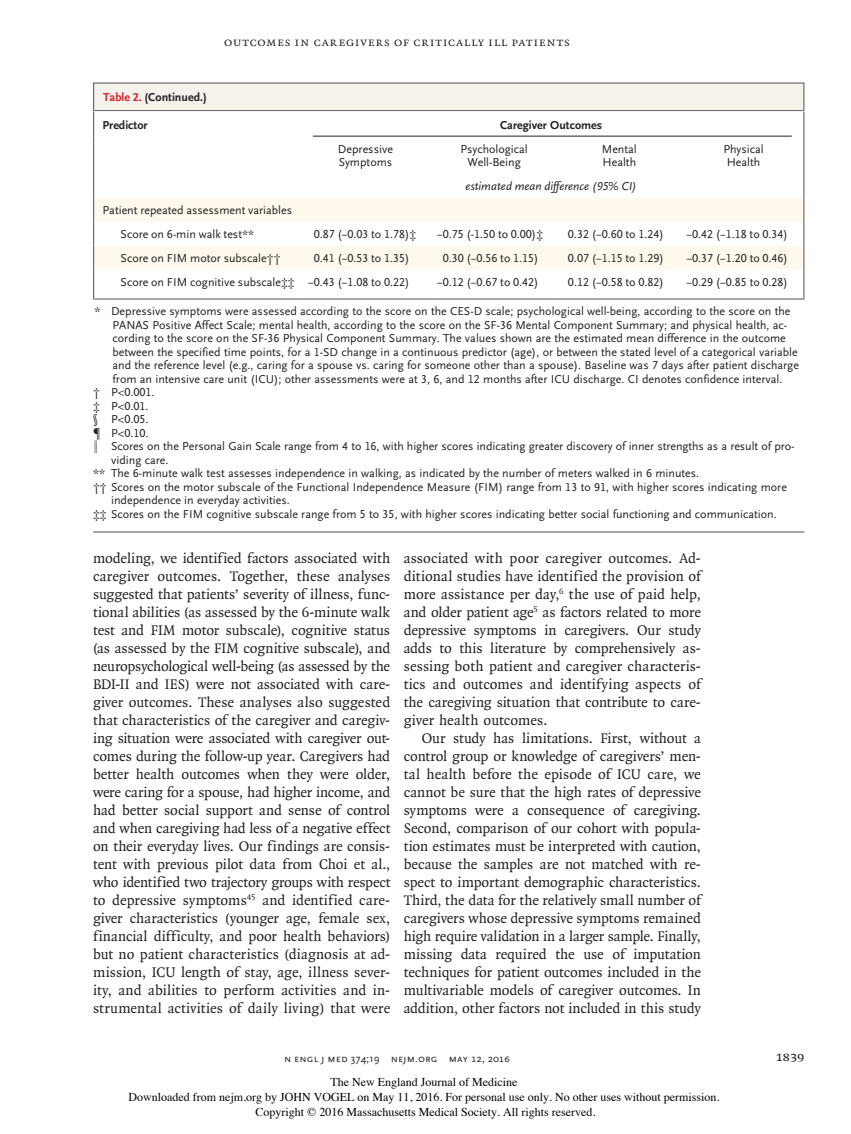
<style>
.page{position:relative;width:851px;height:1134px;background:#fff}
.page>*{position:absolute;margin:0;border:0;box-sizing:border-box;transform-origin:0 0}
.t1{font:15px/18px "OTNEJM Quadraat";letter-spacing:.005em;color:#231f20;text-align:justify}
.t2{font:14.25px "OTNEJM Quadraat Cap";color:#231f20}
.t3{font:12.75px "OTNEJM Quadraat Small Cap";letter-spacing:.06em;color:#231f20}
.t4{font:12px/13.5px "OTNEJM Scala Sans LF";color:#231f20}
.t5{font:12px/15px "Times";color:#000;text-align:center}
.t6{font:700 12px "OTNEJM Scala Sans LF";color:#231f20}
.t7{font:italic 12px "OTNEJM Scala Sans LF";color:#231f20}
.t8{font:10.8px "OTNEJM Scala Sans LF Cap";letter-spacing:.01em;color:#231f20}
.s1{color:#d1232a}
.s2{font-family:"OTNEJM Scala Sans OSF"}
.s3{font-family:"OTNEJM Scala Sans LF Small Cap"}
</style>
<div class="page">
<hr style="left:313px;top:136px;width:478px;height:1px;background:#231f20">
<svg style="left:94px;top:198px;width:709px;height:71px;fill:#fef9ec"></svg>
<svg style="left:93px;top:111px;width:1px;height:26px"></svg>
<svg style="left:803px;top:111px;width:1px;height:26px"></svg>
<hr style="left:93px;top:137px;width:1px;height:37px;background:#636366">
<hr style="left:803px;top:137px;width:1px;height:37px;background:#636366">
<svg style="left:93px;top:174px;width:1px;height:124px"></svg>
<svg style="left:803px;top:174px;width:1px;height:124px"></svg>
<hr style="left:93px;top:298px;width:205px;height:2px;background:#636366">
<hr style="left:298px;top:298px;width:134px;height:2px;background:#636366">
<hr style="left:432px;top:298px;width:123px;height:2px;background:#636366">
<hr style="left:555px;top:298px;width:128px;height:2px;background:#636366">
<hr style="left:683px;top:298px;width:121px;height:2px;background:#636366">
<div style="left:94px;top:83px;width:709px;height:28px;background:#f5f1eb"></div>
<div style="left:93px;top:82px;width:711px;height:29px;border:1px solid #636366"></div>
<hr style="left:93px;top:531px;width:711px;height:2px;background:#636366">
<p class="t6" style="left:103px;top:91px;width:105px"><span class="s1">Table 2.</span> (Continued.)</p>
<p class="t3" style="left:224px;top:35px;width:347px">Outcomes in Caregivers of Critically Ill Patients</p>
<p class="t6" style="left:103px;top:119px;width:46px">Predictor</p>
<p class="t6" style="left:500px;top:119px;width:104px">Caregiver Outcomes</p>
<p class="t4" style="left:338px;top:143px;width:57px">Depressive<br>Symptoms</p>
<p class="t4" style="left:460px;top:143px;width:69px;text-align:center">Psychological<br>Well-Being</p>
<p class="t4" style="left:601px;top:143px;width:36px">Mental<br>Health</p>
<p class="t4" style="left:723px;top:143px;width:42px">Physical<br>Health</p>
<p class="t7" style="left:465px;top:180px;width:172px">estimated mean difference (95% CI)</p>
<p class="t4" style="left:121px;top:199px;width:173px;line-height:23.7px;text-indent:-18px">Patient repeated assessment variables<br>Score on 6-min walk test**</p>
<p class="t4" style="left:314px;top:228px;width:104px">0.87 (−0.03 to 1.78)‡</p>
<p class="t4" style="left:437px;top:228px;width:107px">−0.75 (-1.50 to 0.00)‡</p>
<p class="t4" style="left:568px;top:228px;width:97px">0.32 (−0.60 to 1.24)</p>
<p class="t4" style="left:686px;top:228px;width:103px">−0.42 (−1.18 to 0.34)</p>
<p class="t4" style="left:121px;top:251px;width:161px">Score on FIM motor subscale††</p>
<p class="t4" style="left:314px;top:251px;width:97px">0.41 (−0.53 to 1.35)</p>
<p class="t4" style="left:443px;top:251px;width:97px">0.30 (−0.56 to 1.15)</p>
<p class="t4" style="left:568px;top:251px;width:97px">0.07 (−1.15 to 1.29)</p>
<p class="t4" style="left:686px;top:251px;width:103px">−0.37 (−1.20 to 0.46)</p>
<p class="t4" style="left:121px;top:275px;width:290px">Score on FIM cognitive subscale‡‡ −0.43 (−1.08 to 0.22)</p>
<p class="t4" style="left:437px;top:275px;width:103px">−0.12 (−0.67 to 0.42)</p>
<p class="t4" style="left:568px;top:275px;width:97px">0.12 (−0.58 to 0.82)</p>
<p class="t4" style="left:686px;top:275px;width:103px">−0.29 (−0.85 to 0.28)</p>
<p class="t4" style="left:95px;top:305px;width:697px">* Depressive symptoms were assessed according to the score on the CES-D scale; psychological well-being, according to the score on the</p>
<p class="t4" style="left:113px;top:318px;width:676px">PANAS Positive Affect Scale; mental health, according to the score on the SF-36 Mental Component Summary; and physical health, ac-</p>
<p class="t4" style="left:113px;top:332px;width:674px">cording to the score on the SF-36 Physical Component Summary. The values shown are the estimated mean difference in the outcome</p>
<p class="t4" style="left:113px;top:345px;width:686px">between the specified time points, for a 1-SD change in a continuous predictor (age), or between the stated level of a categorical variable</p>
<p class="t4" style="left:113px;top:359px;width:688px">and the reference level (e.g., caring for a spouse vs. caring for someone other than a spouse). Baseline was 7 days after patient discharge</p>
<p class="t4" style="left:113px;top:372px;width:671px">from an intensive care unit (ICU); other assessments were at 3, 6, and 12 months after ICU discharge. CI denotes confidence interval.</p>
<p class="t4" style="left:93px;top:386px;width:63px">† P&lt;0.001.</p>
<p class="t4" style="left:93px;top:399px;width:57px">‡ P&lt;0.01.</p>
<p class="t4" style="left:93px;top:413px;width:57px">§ P&lt;0.05.</p>
<p class="t4" style="left:93px;top:426px;width:57px">¶ P&lt;0.10.</p>
<p class="t4" style="left:93px;top:440px;width:703px">∥ Scores on the Personal Gain Scale range from 4 to 16, with higher scores indicating greater discovery of inner strengths as a result of pro-</p>
<p class="t4" style="left:111px;top:453px;width:59px">viding care.</p>
<p class="t4" style="left:93px;top:467px;width:607px">** The 6-minute walk test assesses independence in walking, as indicated by the number of meters walked in 6 minutes.</p>
<p class="t4" style="left:93px;top:480px;width:695px">†† Scores on the motor subscale of the Functional Independence Measure (FIM) range from 13 to 91, with higher scores indicating more</p>
<p class="t4" style="left:111px;top:494px;width:180px">independence in everyday activities.</p>
<p class="t4" style="left:93px;top:507px;width:685px">‡‡ Scores on the FIM cognitive subscale range from 5 to 35, with higher scores indicating better social functioning and communication.</p>
<p class="t1" style="left:93px;top:549px;width:299px">modeling, we identified factors associated with caregiver outcomes. Together, these analyses suggested that patients’ severity of illness, func&shy;tional abilities (as assessed by the 6-minute walk test and FIM motor subscale), cognitive status (as assessed by the FIM cognitive subscale), and neuropsychological well-being (as assessed by the BDI-II and IES) were not associated with care&shy;giver outcomes. These analyses also suggested that characteristics of the caregiver and caregiv&shy;ing situation were associated with caregiver out&shy;comes during the follow-up year. Caregivers had better health outcomes when they were older, were caring for a spouse, had higher income, and had better social support and sense of control and when caregiving had less of a negative effect on their everyday lives. Our findings are consis&shy;tent with previous pilot data from Choi et al., who identified two trajectory groups with respect to depressive symptoms<sup>45</sup> and identified care&shy;giver characteristics (younger age, female sex, financial difficulty, and poor health behaviors) but no patient characteristics (diagnosis at ad&shy;mission, ICU length of stay, age, illness sever&shy;ity, and abilities to perform activities and in&shy;strumental activities of daily living) that were</p>
<p class="t1" style="left:403px;top:549px;width:299px">associated with poor caregiver outcomes. Ad&shy;ditional studies have identified the provision of more assistance per day,<sup>6</sup> the use of paid help, and older patient age<sup>5</sup> as factors related to more depressive symptoms in caregivers. Our study adds to this literature by comprehensively as&shy;sessing both patient and caregiver characteris&shy;tics and outcomes and identifying aspects of the caregiving situation that contribute to care&shy;giver health outcomes.</p>
<p class="t1" style="left:404px;top:729px;width:299px;text-indent:18px">Our study has limitations. First, without a control group or knowledge of caregivers’ men&shy;tal health before the episode of ICU care, we cannot be sure that the high rates of depressive symptoms were a consequence of caregiving.<br>Second, comparison of our cohort with popula&shy;tion estimates must be interpreted with caution, because the samples are not matched with re&shy;spect to important demographic characteristics.<br>Third, the data for the relatively small number of caregivers whose depressive symptoms remained high require validation in a larger sample. Finally, missing data required the use of imputation techniques for patient outcomes included in the multivariable models of caregiver outcomes. In addition, other factors not included in this study</p>
<p class="t8" style="left:284px;top:1053px;width:227px">n engl j med <span class="s2">374;19</span> nejm.org <span class="s3">May 12, 2016</span></p>
<p class="t2" style="left:775px;top:1048px;width:30px">1839</p>
<p class="t5" style="left:128px;top:1076px;width:592px">The New England Journal of Medicine<br>Downloaded from nejm.org by JOHN VOGEL on May 11, 2016. For personal use only. No other uses without permission.<br>Copyright © 2016 Massachusetts Medical Society. All rights reserved.</p>
</div>
